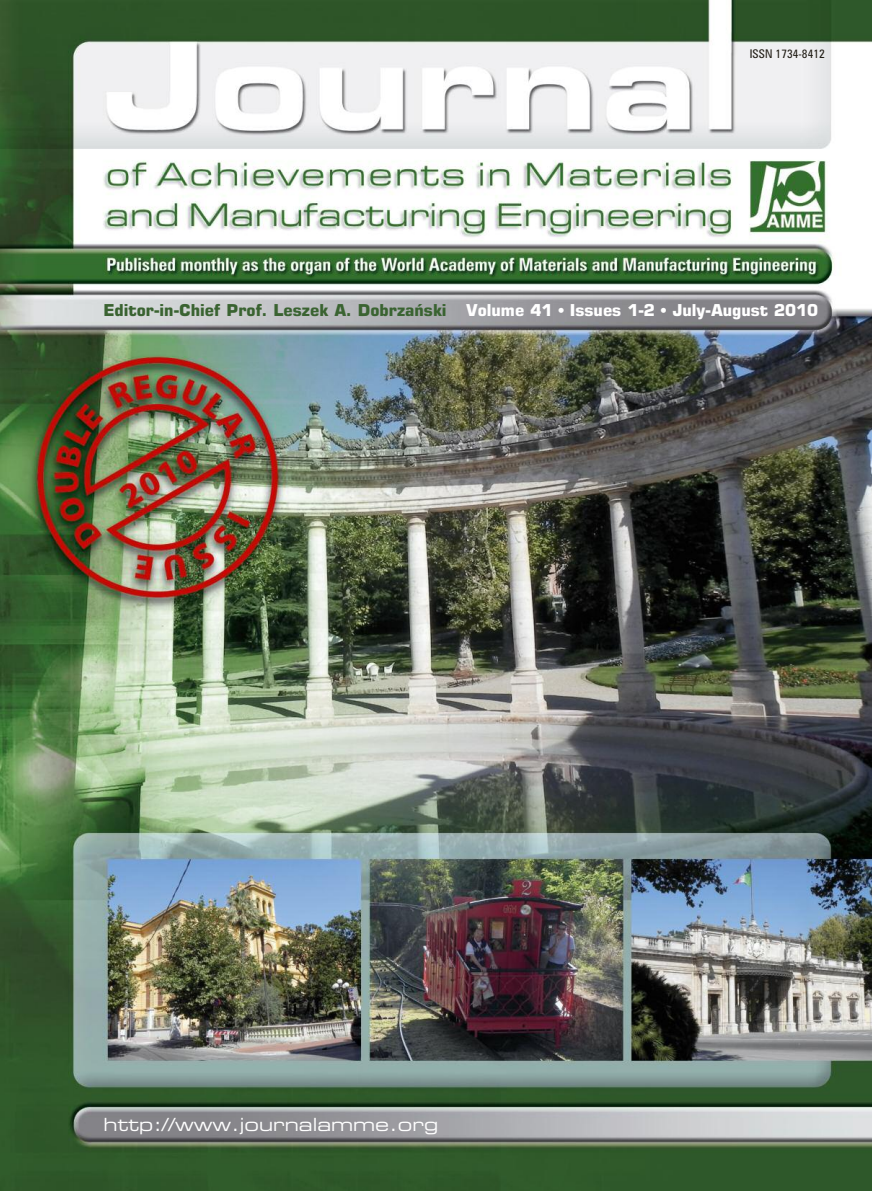
<style>
.page{position:relative;width:872px;height:1191px;background:#fff}
.page>*{position:absolute;margin:0;border:0;box-sizing:border-box;transform-origin:0 0}
.t1{font:18px "Eurostile LT Pro Ex 2";color:#fff}
.t2{font:700 16.5px "Eurostile LT Pro";color:#3a6331}
.t3{font:700 16.5px "Eurostile LT Pro";color:#fff}
.t4{font:condensed 12px "Zurich PL";color:#201c14}
</style>
<div class="page">
<img style="left:0;top:0;width:872px;height:1191px">
<p class="t4" style="left:749px;top:49px;width:77px">ISSN 1734-8412</p>
<p class="t2" style="left:104px;top:304px;width:344px">Editor-in-Chief Prof. Leszek A. Dobrzański</p>
<p class="t3" style="left:466px;top:304px;width:354px">Volume 41 • Issues 1-2 • July-August 2010</p>
<p class="t1" style="left:104px;top:1117px;width:336px">http://www.journalamme.org</p>
</div>
